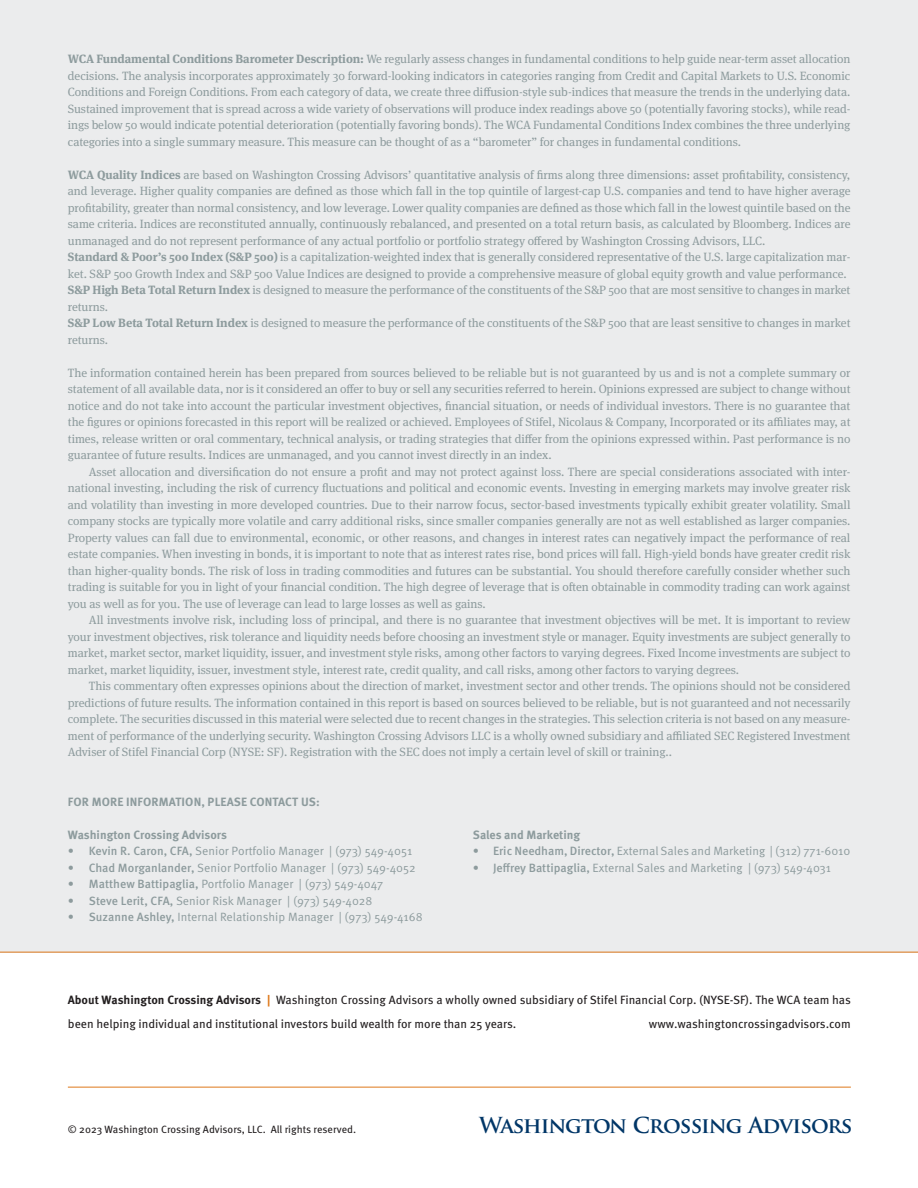
<style>
.page{position:relative;width:918px;height:1188px;background:#fff}
.page>*{position:absolute;margin:0;border:0;box-sizing:border-box;transform-origin:0 0}
.t1{font:700 21.45px "Trajan Pro";letter-spacing:-.05em;color:#003667}
.t2{font:12px/16.5px "Meta Serif Pro";letter-spacing:-.005em;color:#8d9b9d;text-align:justify}
.t3{font:12px "Meta Pro Norm";color:#8d9b9d}
.t4{font:12px/24px "Meta Pro";color:#231f20}
.t5{font:700 12px "Meta Pro";color:#8d9b9d}
.t6{font:10.5px "Meta Pro";color:#231f20}
.s1{font-weight:700}
.s2{font-family:"Meta Pro";font-weight:500}
.s3{font-weight:700;color:#de791b}
</style>
<div class="page">
<div style="left:0;top:0;width:918px;height:952px;background:#ebeced"></div>
<hr style="left:68px;top:1087px;width:783px;height:1px;background:#de791b">
<hr style="left:0;top:952px;width:918px;height:1px;background:#de791b">
<p class="t2" style="left:68px;top:50px;width:784px"><span class="s1">WCA Fundamental Conditions Barometer Description:</span> We regularly assess changes in fundamental conditions to help guide near-term asset allocation decisions. The analysis incorporates approximately 30 forward-looking indicators in categories ranging from Credit and Capital Markets to U.S. Economic Conditions and Foreign Conditions. From each category of data, we create three diffusion-style sub-indices that measure the trends in the underlying data.<br>Sustained improvement that is spread across a wide variety of observations will produce index readings above 50 (potentially favoring stocks), while read&shy;ings below 50 would indicate potential deterioration (potentially favoring bonds). The WCA Fundamental Conditions Index combines the three underlying categories into a single summary measure. This measure can be thought of as a “barometer” for changes in fundamental conditions.</p>
<p class="t2" style="left:68px;top:166px;width:784px"><span class="s1">WCA Quality Indices</span> are based on Washington Crossing Advisors’ quantitative analysis of firms along three dimensions: asset profitability, consistency, and leverage. Higher quality companies are defined as those which fall in the top quintile of largest-cap U.S. companies and tend to have higher average profitability, greater than normal consistency, and low leverage. Lower quality companies are defined as those which fall in the lowest quintile based on the same criteria. Indices are reconstituted annually, continuously rebalanced, and presented on a total return basis, as calculated by Bloomberg. Indices are unmanaged and do not represent performance of any actual portfolio or portfolio strategy offered by Washington Crossing Advisors, LLC.</p>
<p class="t2" style="left:68px;top:248px;width:784px"><span class="s1">Standard &amp; Poor’s 500 Index (S&amp;P 500)</span> is a capitalization-weighted index that is generally considered representative of the U.S. large capitalization mar&shy;ket. S&amp;P 500 Growth Index and S&amp;P 500 Value Indices are designed to provide a comprehensive measure of global equity growth and value performance.</p>
<p class="t2" style="left:68px;top:281px;width:784px"><span class="s1">S&amp;P High Beta Total Return Index</span> is designed to measure the performance of the constituents of the S&amp;P 500 that are most sensitive to changes in market returns.</p>
<p class="t2" style="left:68px;top:314px;width:784px"><span class="s1">S&amp;P Low Beta Total Return Index</span> is designed to measure the performance of the constituents of the S&amp;P 500 that are least sensitive to changes in market returns.</p>
<p class="t2" style="left:68px;top:364px;width:784px">The information contained herein has been prepared from sources believed to be reliable but is not guaranteed by us and is not a complete summary or statement of all available data, nor is it considered an offer to buy or sell any securities referred to herein. Opinions expressed are subject to change without notice and do not take into account the particular investment objectives, financial situation, or needs of individual investors. There is no guarantee that the figures or opinions forecasted in this report will be realized or achieved. Employees of Stifel, Nicolaus &amp; Company, Incorporated or its affiliates may, at times, release written or oral commentary, technical analysis, or trading strategies that differ from the opinions expressed within. Past performance is no guarantee of future results. Indices are unmanaged, and you cannot invest directly in an index.</p>
<p class="t2" style="left:68px;top:463px;width:784px;text-indent:21px">Asset allocation and diversification do not ensure a profit and may not protect against loss. There are special considerations associated with inter&shy;national investing, including the risk of currency fluctuations and political and economic events. Investing in emerging markets may involve greater risk and volatility than investing in more developed countries. Due to their narrow focus, sector-based investments typically exhibit greater volatility. Small company stocks are typically more volatile and carry additional risks, since smaller companies generally are not as well established as larger companies.<br>Property values can fall due to environmental, economic, or other reasons, and changes in interest rates can negatively impact the performance of real estate companies. When investing in bonds, it is important to note that as interest rates rise, bond prices will fall. High-yield bonds have greater credit risk than higher-quality bonds. The risk of loss in trading commodities and futures can be substantial. You should therefore carefully consider whether such trading is suitable for you in light of your financial condition. The high degree of leverage that is often obtainable in commodity trading can work against you as well as for you. The use of leverage can lead to large losses as well as gains.</p>
<p class="t2" style="left:68px;top:611px;width:784px;text-indent:21px">All investments involve risk, including loss of principal, and there is no guarantee that investment objectives will be met. It is important to review your investment objectives, risk tolerance and liquidity needs before choosing an investment style or manager. Equity investments are subject generally to market, market sector, market liquidity, issuer, and investment style risks, among other factors to varying degrees. Fixed Income investments are subject to market, market liquidity, issuer, investment style, interest rate, credit quality, and call risks, among other factors to varying degrees.</p>
<p class="t2" style="left:68px;top:677px;width:784px;text-indent:21px">This commentary often expresses opinions about the direction of market, investment sector and other trends. The opinions should not be considered predictions of future results. The information contained in this report is based on sources believed to be reliable, but is not guaranteed and not necessarily complete. The securities discussed in this material were selected due to recent changes in the strategies. This selection criteria is not based on any measure&shy;ment of performance of the underlying security. Washington Crossing Advisors LLC is a wholly owned subsidiary and affiliated SEC Registered Investment Adviser of Stifel Financial Corp (NYSE: SF). Registration with the SEC does not imply a certain level of skill or training..</p>
<p class="t5" style="left:68px;top:792px;width:253px">FOR MORE INFORMATION, PLEASE CONTACT US:</p>
<p class="t5" style="left:68px;top:825px;width:161px">Washington Crossing Advisors</p>
<p class="t5" style="left:473px;top:825px;width:109px">Sales and Marketing</p>
<p class="t3" style="left:68px;top:842px;width:346px">• <span class="s2">Kevin R. Caron, CFA,</span> Senior Portfolio Manager | (973) 549-4051</p>
<p class="t3" style="left:473px;top:842px;width:379px">• <span class="s2">Eric Needham, Director,</span> External Sales and Marketing | (312) 771-6010</p>
<p class="t3" style="left:68px;top:858px;width:349px">• <span class="s2">Chad Morganlander,</span> Senior Portfolio Manager | (973) 549-4052</p>
<p class="t3" style="left:473px;top:858px;width:360px">• <span class="s2">Jeffrey Battipaglia,</span> External Sales and Marketing | (973) 549-4031</p>
<p class="t3" style="left:68px;top:875px;width:317px">• <span class="s2">Matthew Battipaglia,</span> Portfolio Manager | (973) 549-4047</p>
<p class="t3" style="left:68px;top:891px;width:306px">• <span class="s2">Steve Lerit, CFA,</span> Senior Risk Manager | (973) 549-4028</p>
<p class="t3" style="left:68px;top:908px;width:356px">• <span class="s2">Suzanne Ashley,</span> Internal Relationship Manager | (973) 549-4168</p>
<p class="t4" style="left:68px;top:987px;width:785px"><span class="s1">About Washington Crossing Advisors</span> <span class="s3">|</span> Washington Crossing Advisors a wholly owned subsidiary of Stifel Financial Corp. (NYSE-SF). The WCA team has been helping individual and institutional investors build wealth for more than 25 years.</p>
<p class="t4" style="left:649px;top:1011px;width:203px">www.washingtoncrossingadvisors.com</p>
<p class="t6" style="left:68px;top:1121px;width:290px">© 2023 Washington Crossing Advisors, LLC. All rights reserved.</p>
<p class="t1" style="left:479px;top:1112px;width:375px">Washington Crossing Advisors</p>
</div>
